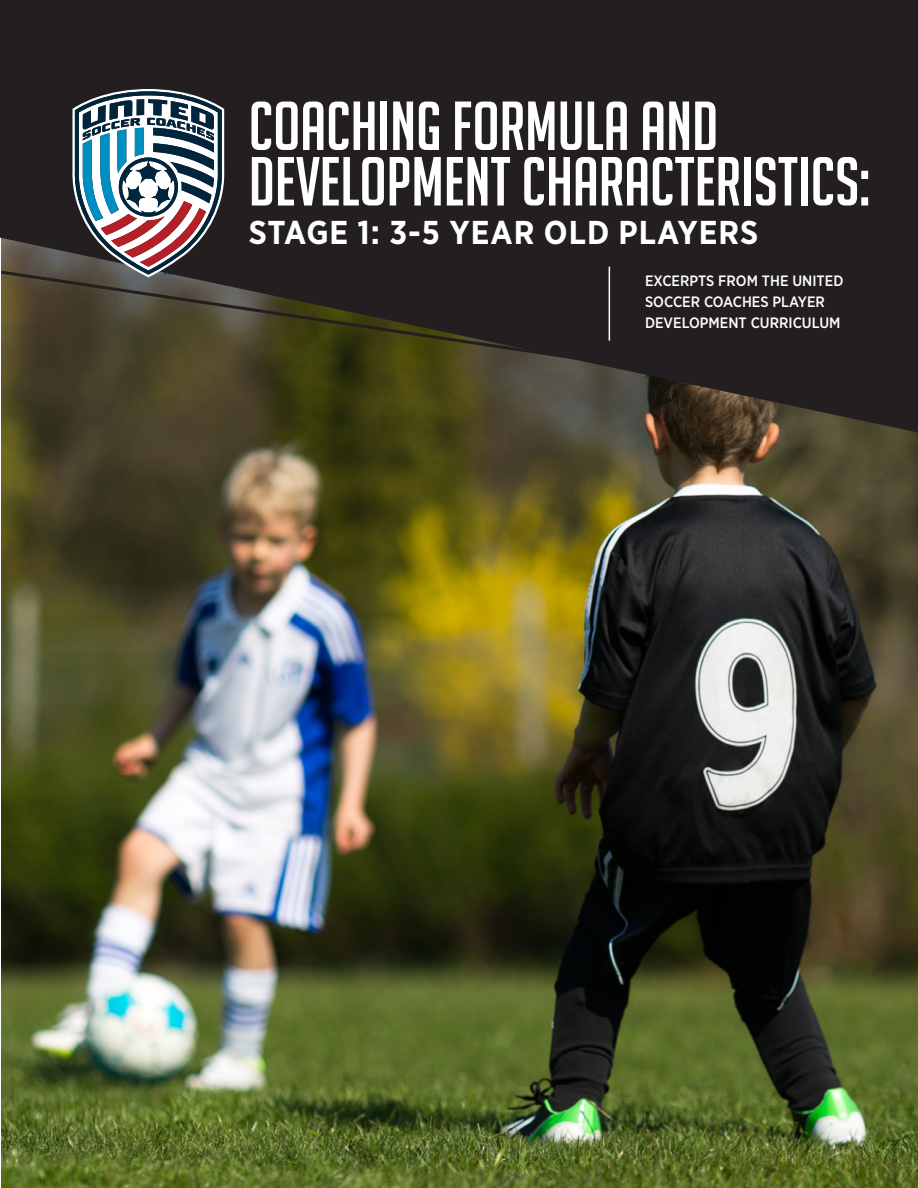
<style>
.page{position:relative;width:918px;height:1188px;background:#fff}
.page>*{position:absolute;margin:0;border:0;box-sizing:border-box;transform-origin:0 0}
.t1{font:67.5px "Big Noodle Titling";color:#fff}
.t2{font:700 33px "Gotham Narrow";letter-spacing:.03em;color:#fff}
.t3{font:500 15px/21px "Gotham Narrow";color:#fff}
</style>
<div class="page">
<img style="left:1px;top:433px;width:917px;height:755px">
<svg style="left:0;top:0;width:918px;height:433px;background:#262121"></svg>
<svg style="left:72px;top:89px;width:152px;height:180px"></svg>
<svg style="left:0;top:269px;width:918px;height:147px;background:#373325"></svg>
<hr style="left:609px;top:267px;width:1px;height:74px;background:#fff">
<p class="t1" style="left:249px;top:90px;width:471px">COACHING FORMULA AND</p>
<p class="t1" style="left:249px;top:145px;width:623px">DEVELOPMENT CHARACTERISTICS:</p>
<p class="t2" style="left:249px;top:212px;width:511px">STAGE 1: 3-5 YEAR OLD PLAYERS</p>
<p class="t3" style="left:645px;top:270px;width:200px">EXCERPTS FROM THE UNITED<br>SOCCER COACHES PLAYER<br>DEVELOPMENT CURRICULUM</p>
</div>
